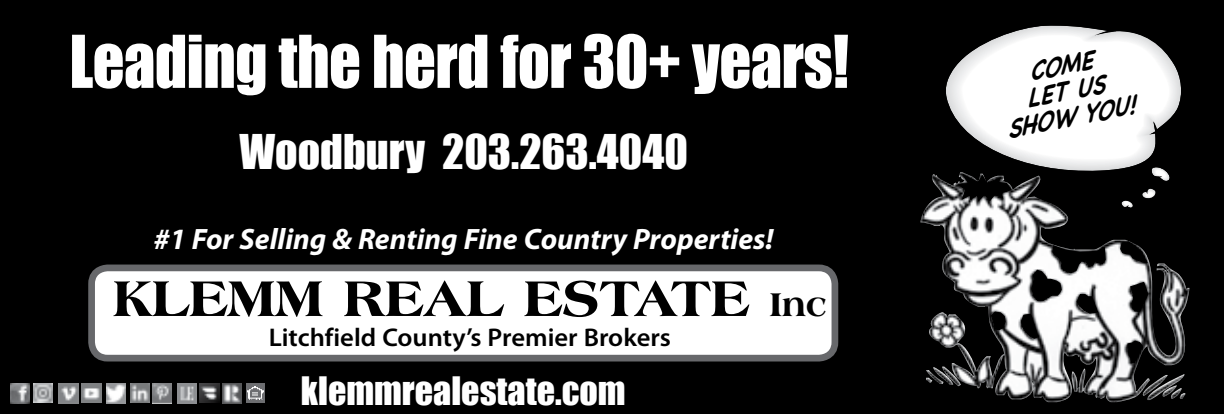
<style>
.page{position:relative;width:1224px;height:414px;background:#000}
.page>*{position:absolute;margin:0;border:0;box-sizing:border-box;transform-origin:0 0}
.t1{font:67.2px "Impact";letter-spacing:-.01em;color:#fff;scale:.93 1}
.t2{font:800 53.2px "Americana BT";color:#000;scale:1.04 1}
.t3{font:44px "Impact";color:#fff}
.t4{font:36px "Impact";color:#fff}
.t5{font:italic 700 29.6px "Myriad Pro";color:#fff}
.t6{font:italic 700 26px/26px "Chalkboard";color:#000;text-align:center;scale:.89 1}
.t7{font:600 25.6px "Myriad Pro";color:#000;scale:1.04 1}
.s1{font-size:34.8px}
</style>
<div class="page">
<div style="left:92px;top:268px;width:743px;height:90px;background:#fff;border-radius:16px"></div>
<div style="left:88px;top:265px;width:750px;height:97px;border:7px solid #67686b;border-radius:16px"></div>
<div style="left:914px;top:166px;width:310px;height:248px;background:#000"></div>
<img style="left:921px;top:174px;width:269px;height:228px">
<svg style="left:990px;top:311px;width:16px;height:20px"></svg>
<svg style="left:1127px;top:340px;width:17px;height:24px"></svg>
<svg style="left:1020px;top:244px;width:86px;height:95px"></svg>
<svg style="left:1120px;top:241px;width:29px;height:23px"></svg>
<svg style="left:1129px;top:281px;width:20px;height:32px"></svg>
<svg style="left:957px;top:177px;width:56px;height:26px"></svg>
<svg style="left:942px;top:22px;width:244px;height:155px"></svg>
<svg style="left:1094px;top:30px;width:22px;height:6px"></svg>
<svg style="left:1149px;top:121px;width:10px;height:13px"></svg>
<svg style="left:1119px;top:164px;width:53px;height:47px"></svg>
<img style="left:10px;top:384px;width:19px;height:19px">
<img style="left:106px;top:384px;width:19px;height:19px">
<img style="left:130px;top:384px;width:19px;height:19px">
<img style="left:153px;top:384px;width:19px;height:19px">
<img style="left:222px;top:384px;width:19px;height:19px">
<img style="left:34px;top:384px;width:19px;height:19px">
<div style="left:246px;top:384px;width:18px;height:19px;background:#6d6e71"></div>
<img style="left:247px;top:387px;width:16px;height:12px">
<img style="left:81px;top:384px;width:21px;height:19px">
<img style="left:59px;top:384px;width:19px;height:19px">
<img style="left:177px;top:384px;width:19px;height:19px">
<img style="left:200px;top:384px;width:19px;height:19px">
<h1 class="t1" style="left:69px;top:9px;width:840px">Leading the herd for 30+ years!</h1>
<h3 class="t3" style="left:239px;top:118px;width:450px">Woodbury 203.263.4040</h3>
<p class="t5" style="left:154px;top:219px;width:621px">#1 For Selling &amp; Renting Fine Country Properties!</p>
<h2 class="t2" style="left:113px;top:266px;width:688px">KLEMM REAL ESTATE <span class="s1">Inc</span></h2>
<p class="t7" style="left:269px;top:321px;width:388px">Litchfield County’s Premier Brokers</p>
<p class="t4" style="left:301px;top:363px;width:326px">klemmrealestate.com</p>
<p class="t6" style="left:994px;top:65px;width:148px;rotate:-11deg">COME<br>LET US<br>SHOW YOU!</p>
</div>
